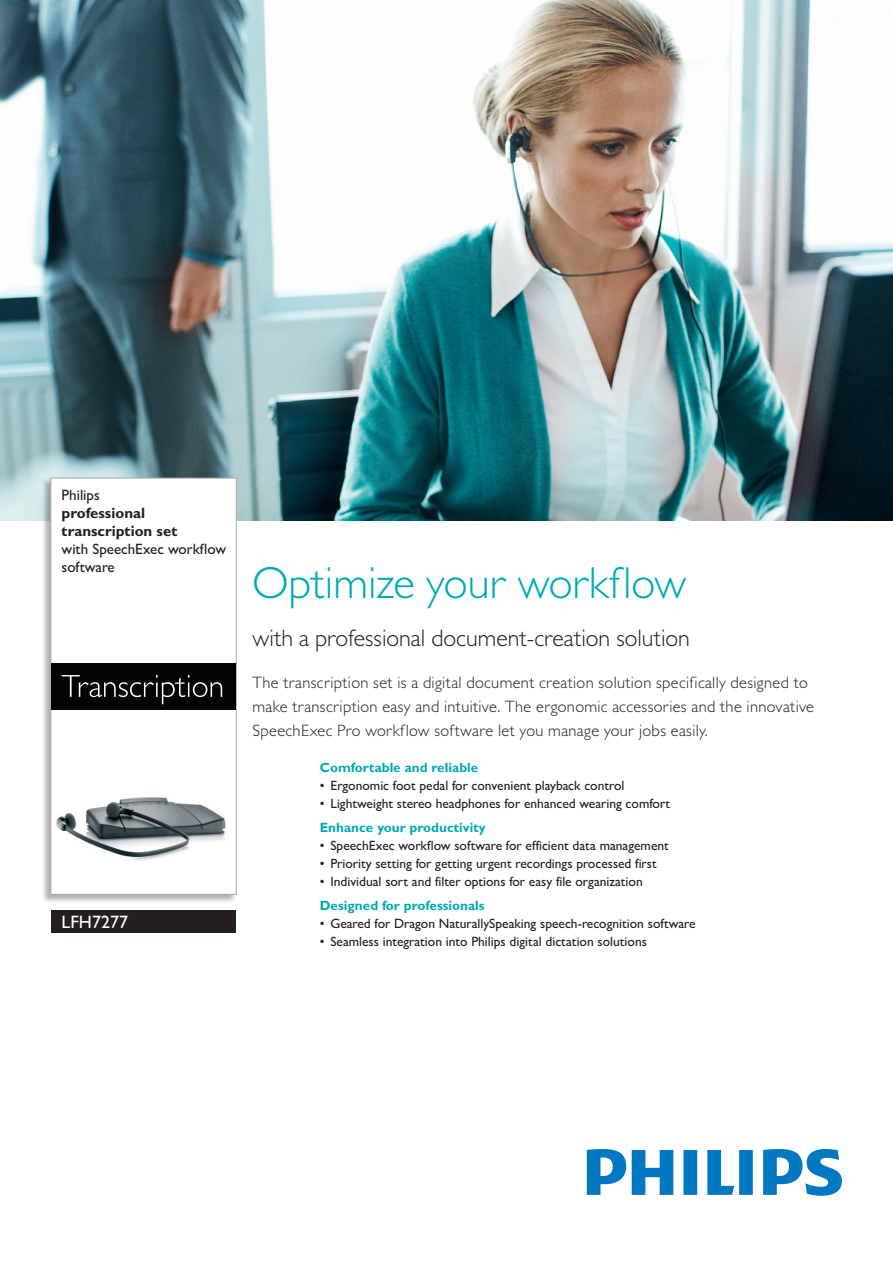
<style>
.page{position:relative;width:893px;height:1263px;background:#fff}
.page>*{position:absolute;margin:0;border:0;box-sizing:border-box;transform-origin:0 0}
.Textblock_header{font:300 45px "Gill Sans MT Pro";color:#00aab5}
.Subheader{font:300 24px "Gill Sans MT Pro";color:#231f20}
.CNT{font:500 18px "Gill Sans MT Pro";color:#fff}
.Textblock{font:300 16.5px/24px "Gill Sans MT Pro";letter-spacing:.02em;color:#231f20}
.Product_name{font:500 15px/18px "Gill Sans MT Pro";color:#231f20}
.Descriptor{font:700 15px/18px "Gill Sans MT Pro";color:#231f20}
.t1{font:500 13.5px "Gill Sans MT Pro";color:#231f20}
.Key_benefit_area_nam{font:700 13.5px "Gill Sans MT Pro";color:#00aab5}
</style>
<div class="page">
<img style="left:0;top:0;width:893px;height:520px">
<div style="left:42px;top:477px;width:195px;height:426px;background:#231f20;opacity:.35"></div>
<svg style="left:50px;top:478px;width:187px;height:417px"></svg>
<div style="left:51px;top:910px;width:185px;height:23px;background:#231f20"></div>
<img style="left:48px;top:789px;width:186px;height:85px">
<div style="left:51px;top:664px;width:185px;height:46px;background:#040503"></div>
<svg style="left:62px;top:675px;width:160px;height:29px"></svg>
<svg style="left:587px;top:1149px;width:255px;height:47px"></svg>
<p class="Product_name" style="left:62px;top:486px;width:40px">Philips</p>
<p class="Descriptor" style="left:62px;top:504px;width:118px">professional transcription set</p>
<p class="Product_name" style="left:62px;top:540px;width:166px">with SpeechExec workflow software</p>
<p class="CNT" style="left:62px;top:911px;width:68px">LFH7277</p>
<p class="Textblock_header" style="left:253px;top:556px;width:435px">Optimize your workflow</p>
<p class="Subheader" style="left:253px;top:623px;width:439px">with a professional document-creation solution</p>
<p class="Textblock" style="left:253px;top:670px;width:563px">The transcription set is a digital document creation solution specifically designed to make transcription easy and intuitive. The ergonomic accessories and the innovative<br>SpeechExec Pro workflow software let you manage your jobs easily.</p>
<p class="Key_benefit_area_nam" style="left:320px;top:759px;width:160px">Comfortable and reliable</p>
<p class="t1" style="left:320px;top:777px;width:306px">• Ergonomic foot pedal for convenient playback control</p>
<p class="t1" style="left:320px;top:795px;width:352px">• Lightweight stereo headphones for enhanced wearing comfort</p>
<p class="Key_benefit_area_nam" style="left:320px;top:819px;width:168px">Enhance your productivity</p>
<p class="t1" style="left:320px;top:837px;width:351px">• SpeechExec workflow software for efficient data management</p>
<p class="t1" style="left:320px;top:855px;width:338px">• Priority setting for getting urgent recordings processed first</p>
<p class="t1" style="left:320px;top:873px;width:324px">• Individual sort and filter options for easy file organization</p>
<p class="Key_benefit_area_nam" style="left:320px;top:897px;width:166px">Designed for professionals</p>
<p class="t1" style="left:320px;top:915px;width:377px">• Geared for Dragon NaturallySpeaking speech-recognition software</p>
<p class="t1" style="left:320px;top:933px;width:329px">• Seamless integration into Philips digital dictation solutions</p>
</div>
